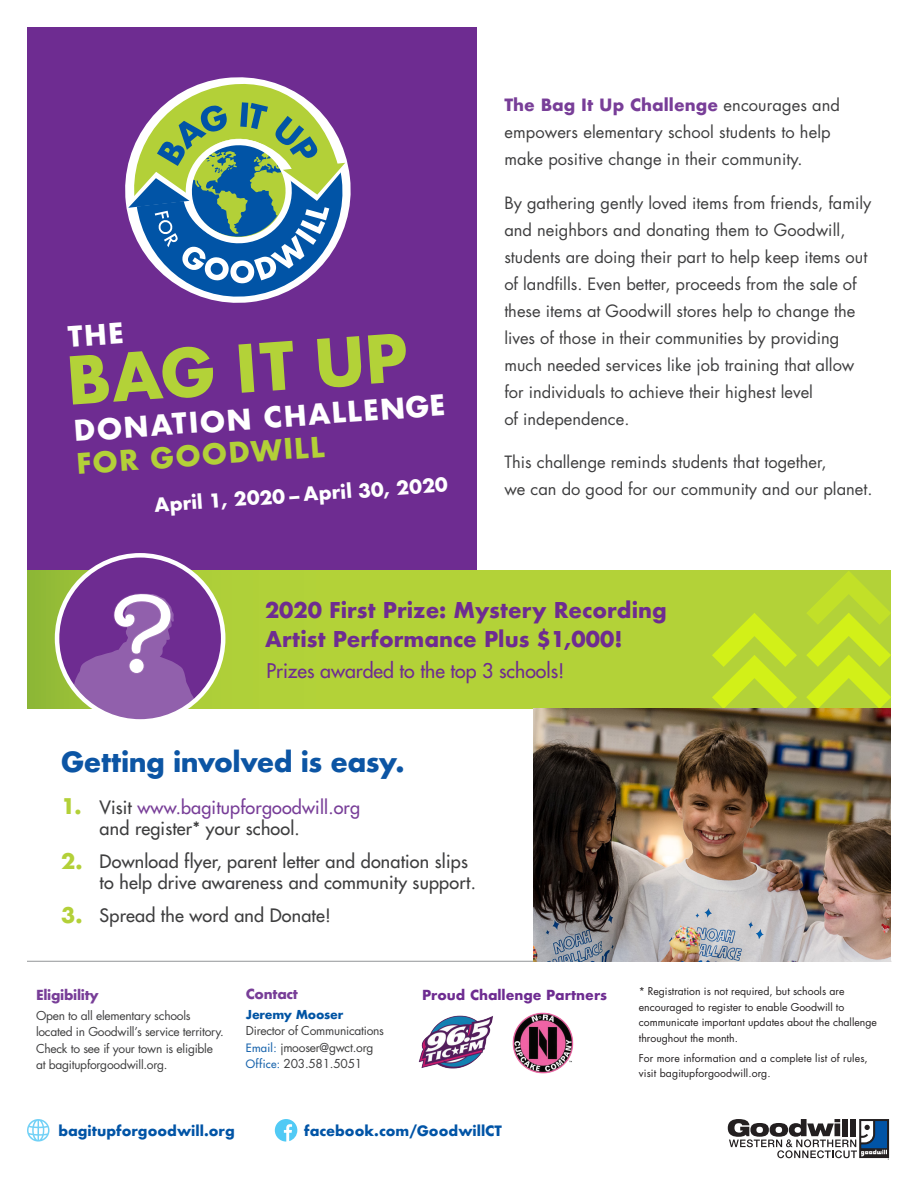
<style>
.page{position:relative;width:918px;height:1188px;background:#fff}
.page>*{position:absolute;margin:0;border:0;box-sizing:border-box;transform-origin:0 0}
.t1{font:700 64.05px "Futura";color:#b3d238}
.t2{font:700 27.75px "Futura";color:#fff}
.t3{font:700 27.6px "Futura";color:#b3d038}
.t4{font:700 27px "Futura";letter-spacing:-.02em;color:#0c55a4}
.t5{font:700 21.15px/28.5px "Futura";color:#6e2c91}
.t6{font:700 21px "Futura";color:#b3d038}
.t7{font:19.65px "Futura";color:#6e2c91}
.t8{font:700 18.75px "Futura";color:#fff}
.t9{font:18px/21px "Futura";letter-spacing:.01em;color:#3e3e3f}
.t10{font:16.5px/27px "Futura";color:#3e3e3f}
.t11{font:700 13.95px "Futura";color:#0154a6}
.t12{font:700 13.5px "Futura";color:#6e2c91}
.t13{font:700 13.5px "Futura";letter-spacing:-.02em;color:#783e98}
.t14{font:12px/16.5px "Futura";letter-spacing:-.02em;color:#3e3e3f}
.t15{font:700 12px "Futura";letter-spacing:-.02em;color:#0054a4}
.t16{font:10.5px/15.6px "Futura";color:#231f20}
.s1{font-weight:700;color:#783e98}
.s2{color:#783e98}
.s3{font-size:11.25px;color:#1a65ad}
</style>
<div class="page">
<hr style="left:27px;top:961px;width:864px;height:1px;background:#939598">
<div style="left:27px;top:27px;width:449px;height:545px;background:#6e2c91"></div>
<div style="left:27px;top:571px;width:864px;height:137px;background:#b3d238"></div>
<svg style="left:125px;top:77px;width:226px;height:226px"></svg>
<svg style="left:128px;top:79px;width:220px;height:223px"></svg>
<div style="left:57px;top:555px;width:166px;height:166px;background:#6e2c91;border-radius:50%"></div>
<img style="left:512px;top:1012px;width:62px;height:62px">
<img style="left:419px;top:1015px;width:74px;height:54px">
<svg style="left:806px;top:571px;width:85px;height:137px;background:#bedc2c"></svg>
<svg style="left:712px;top:613px;width:85px;height:95px;background:#c0de2a"></svg>
<img style="left:533px;top:708px;width:358px;height:254px">
<svg style="left:728px;top:1119px;width:161px;height:41px"></svg>
<svg style="left:27px;top:1119px;width:23px;height:23px"></svg>
<svg style="left:275px;top:1119px;width:22px;height:23px"></svg>
<svg style="left:58px;top:593px;width:165px;height:128px"></svg>
<p class="t1" style="left:63px;top:335px;width:344px;rotate:-4deg">BAG IT UP</p>
<p class="t2" style="left:72px;top:411px;width:374px;rotate:-4deg">DONATION CHALLENGE</p>
<p class="t8" style="left:153px;top:491px;width:296px;rotate:-4deg">April 1, 2020 – April 30, 2020</p>
<p class="t3" style="left:75px;top:444px;width:250px;rotate:-4deg">FOR GOODWILL</p>
<p class="t10" style="left:504px;top:92px;width:337px"><span class="s1">The Bag It Up Challenge</span> encourages and empowers elementary school students to help make positive change in their community.</p>
<p class="t10" style="left:504px;top:189px;width:369px">By gathering gently loved items from friends, family and neighbors and donating them to Goodwill, students are doing their part to help keep items out of landfills. Even better, proceeds from the sale of these items at Goodwill stores help to change the lives of those in their communities by providing much needed services like job training that allow for individuals to achieve their highest level<br>of independence.</p>
<p class="t10" style="left:504px;top:449px;width:370px">This challenge reminds students that together,<br>we can do good for our community and our planet.</p>
<p class="t5" style="left:265px;top:596px;width:403px">2020 First Prize: Mystery Recording<br>Artist Performance Plus $1,000!</p>
<p class="t7" style="left:267px;top:658px;width:299px">Prizes awarded to the top 3 schools!</p>
<p class="t4" style="left:61px;top:742px;width:345px">Getting involved is easy.</p>
<p class="t6" style="left:61px;top:791px;width:22px">1.</p>
<p class="t6" style="left:61px;top:846px;width:23px">2.</p>
<p class="t6" style="left:61px;top:900px;width:23px">3.</p>
<p class="t9" style="left:100px;top:797px;width:262px">Visit <span class="s2">www.bagitupforgoodwill.org </span>and register* your school.</p>
<p class="t9" style="left:100px;top:851px;width:378px">Download flyer, parent letter and donation slips to help drive awareness and community support.</p>
<p class="t9" style="left:100px;top:905px;width:233px">Spread the word and Donate!</p>
<p class="t13" style="left:36px;top:985px;width:64px">Eligibility</p>
<p class="t14" style="left:36px;top:1007px;width:189px">Open to all elementary schools located in Goodwill’s service territory.<br>Check to see if your town is eligible at bagitupforgoodwill.org.</p>
<p class="t13" style="left:246px;top:985px;width:54px">Contact</p>
<p class="t15" style="left:246px;top:1006px;width:99px">Jeremy Mooser</p>
<p class="t14" style="left:246px;top:1023px;width:140px">Director of Communications</p>
<p class="t14" style="left:246px;top:1039px;width:129px"><span class="s3">Email:</span> jmooser@gwct.org</p>
<p class="t14" style="left:246px;top:1056px;width:118px"><span class="s3">Office:</span> 203.581.5051</p>
<p class="t12" style="left:422px;top:985px;width:187px">Proud Challenge Partners</p>
<p class="t11" style="left:58px;top:1121px;width:178px">bagitupforgoodwill.org</p>
<p class="t11" style="left:304px;top:1121px;width:199px">facebook.com/GoodwillCT</p>
<p class="t16" style="left:639px;top:984px;width:240px">* Registration is not required, but schools are encouraged to register to enable Goodwill to communicate important updates about the challenge throughout the month.</p>
<p class="t16" style="left:639px;top:1051px;width:231px;line-height:14.4px">For more information and a complete list of rules, visit bagitupforgoodwill.org.</p>
</div>
